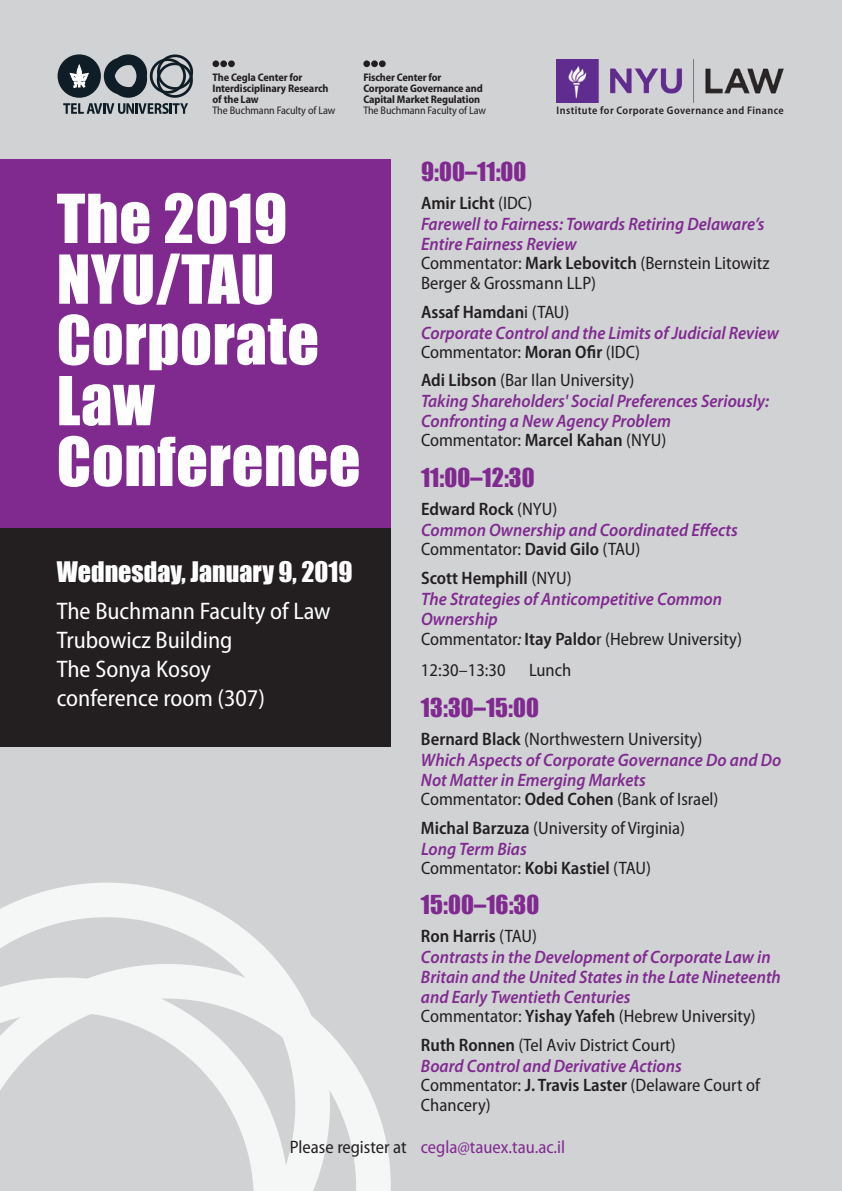
<style>
.page{position:relative;width:842px;height:1191px;background:#d1d2d4}
.page>*{position:absolute;margin:0;border:0;box-sizing:border-box;transform-origin:0 0}
.t1{font:62.3px/60.7px "Impact";letter-spacing:.01em;color:#fff}
.t2{font:26px "Impact";color:#fff}
.t3{font:semi-condensed 24px/28.8px "Myriad Pro";color:#fff}
.t4{font:24px "Impact";letter-spacing:.005em;color:#802a90}
.t5{font:italic 600 18px/20px "Myriad Pro";color:#802a90;scale:.94 1}
.t6{font:semi-condensed 18px/28.5px "Myriad Pro";color:#231f20}
.t7{font:semi-condensed 18px "Myriad Pro";color:#802a90}
.t8{font:700 semi-condensed 11px/11px "Myriad Pro";letter-spacing:-.01em;color:#231f20}
.t9{font:semi-condensed 11px "Myriad Pro";letter-spacing:-.01em;color:#231f20}
.t10{font:600 semi-condensed 11px "Myriad Pro";letter-spacing:.04em;color:#231f20}
.s1{font-style:normal;font-stretch:semi-condensed;color:#231f20}
.s2{font-weight:400;font-style:normal;font-stretch:semi-condensed;color:#231f20}
.s3{font-weight:400;font-style:normal;color:#231f20}
.s4{font-weight:600}
.s5{font-weight:400;color:#1f2020}
.s6{font-weight:400;font-style:normal;font-stretch:semi-condensed;color:#1f2020}
.s7{font-weight:600;font-style:italic;font-stretch:normal;color:#802a90}
</style>
<div class="page">
<div style="left:0;top:527px;width:391px;height:220px;background:#231f20"></div>
<svg style="left:0;top:882px;width:257px;height:58px;fill:#f5f6f6"></svg>
<svg style="left:0;top:940px;width:391px;height:251px"></svg>
<svg style="left:0;top:953px;width:311px;height:238px"></svg>
<div style="left:0;top:159px;width:391px;height:368px;background:#802a90"></div>
<img style="left:556px;top:60px;width:228px;height:42px">
<div style="left:58px;top:54px;width:43px;height:44px;background:#0e1d26;border-radius:50%"></div>
<svg style="left:63px;top:54px;width:131px;height:60px"></svg>
<div style="left:228px;top:60px;width:7px;height:7px;background:#231f20;border-radius:50%"></div>
<div style="left:220px;top:60px;width:7px;height:7px;background:#231f20;border-radius:50%"></div>
<div style="left:212px;top:60px;width:7px;height:7px;background:#231f20;border-radius:50%"></div>
<div style="left:379px;top:60px;width:7px;height:7px;background:#231f20;border-radius:50%"></div>
<div style="left:371px;top:60px;width:7px;height:7px;background:#231f20;border-radius:50%"></div>
<div style="left:363px;top:60px;width:7px;height:7px;background:#231f20;border-radius:50%"></div>
<p class="t8" style="left:212px;top:72px;width:117px">The Cegla Center for<br>Interdisciplinary Research of the Law</p>
<p class="t9" style="left:212px;top:105px;width:124px">The Buchmann Faculty of Law</p>
<p class="t8" style="left:363px;top:72px;width:121px">Fischer Center for<br>Corporate Governance and<br>Capital Market Regulation</p>
<p class="t9" style="left:363px;top:105px;width:124px">The Buchmann Faculty of Law</p>
<p class="t10" style="left:556px;top:104px;width:229px">Institute for Corporate Governance and Finance</p>
<h1 class="t1" style="left:57px;top:188px;width:305px">The 2019<br>NYU/TAU<br>Corporate<br>Law<br>Conference</h1>
<h2 class="t2" style="left:57px;top:555px;width:297px">Wednesday, January 9, 2019</h2>
<h3 class="t3" style="left:57px;top:597px;width:276px">The Buchmann Faculty of Law<br>Trubowicz Building<br>The Sonya Kosoy<br>conference room )307(</h3>
<p class="t6" style="left:290px;top:1132px;width:118px">Please register at</p>
<h3 class="t4" style="left:421px;top:157px;width:107px">9:00–11:00</h3>
<p class="t5" style="left:421px;top:193px;width:372px"><span class="s1">Amir Licht</span> <span class="s2">(IDC(<br></span>Farewell to Fairness: Towards Retiring Delawares’ Entire Fairness Review<br><span class="s2">Commentator:</span> <span class="s1">Mark Lebovitch</span> <span class="s2">(Bernstein Litowitz Berger &amp; Grossma</span><span class="s3">n</span><span class="s2">n LLP(</span></p>
<p class="t5" style="left:421px;top:301px;width:382px;line-height:20.8px"><span class="s1">Assaf Hamdan</span><span class="s2">i (TAU(<br></span>Corporate Control and the Limits ofJudicial Review</p>
<p class="t6" style="left:421px;top:338px;width:221px">Commentator: <span class="s4">Moran Ofir</span> (IDC(<br><span class="s4">Adi Libson</span> (Bar Ilan University(</p>
<p class="t5" style="left:421px;top:391px;width:372px;line-height:19.6px">Taking Shareholders' Social Preferences Seriously:<br>Confronting a New Agency Problem<br><span class="s2">Commentator:</span> <span class="s1">Marcel Kahan</span> <span class="s2">(NYU(</span></p>
<h3 class="t4" style="left:421px;top:462px;width:115px">11:00–12:30</h3>
<p class="t5" style="left:421px;top:498px;width:339px;line-height:20.8px"><span class="s1">Edward Rock</span> <span class="s2">(NYU(<br></span>Common Ownership and Coordinated Effects</p>
<p class="t6" style="left:421px;top:535px;width:221px">Commentator: <span class="s4">David Gilo</span> (TAU(<br><span class="s4">Scott Hemphill</span> (NYU(</p>
<p class="t5" style="left:421px;top:588px;width:343px">The Strategies ofAnticompetitive Common<br>Ownership<br><span class="s2">Commentator</span><span class="s5">:</span> <span class="s1">Itay Paldo</span><span class="s6">r (Hebrew University(</span></p>
<p class="t6" style="left:529px;top:656px;width:44px">Lunch</p>
<p class="t6" style="left:421px;top:656px;width:86px">12:30–13:30</p>
<h3 class="t4" style="left:421px;top:692px;width:120px">13:30–15:00</h3>
<p class="t5" style="left:421px;top:728px;width:385px"><span class="s1">Bernard Black</span> <span class="s2">(Northwestern University(<br></span>Which Aspects of Corporate Governance Do and Do Not Matter in Emerging Markets<br><span class="s2">Commentator:</span> <span class="s1">Oded Cohen</span> <span class="s6">(Bank of Israel(</span></p>
<p class="t6" style="left:421px;top:817px;width:266px;line-height:20.8px"><span class="s4">Michal Barzuza</span> (University of Virginia(<br><span class="s7">Long Term Bias</span></p>
<p class="t6" style="left:421px;top:853px;width:232px">Commentator: <span class="s4">Kobi Kastiel</span> (TAU(</p>
<h3 class="t4" style="left:421px;top:889px;width:120px">15:00–16:30</h3>
<p class="t5" style="left:421px;top:926px;width:384px"><span class="s1">Ron Harris</span> <span class="s2">(TAU(<br></span>Contrasts in the Development of Corporate Law in Britain and the United States in the Late Nineteenth and Early Twentieth Centuries<br><span class="s2">Commentator:</span> <span class="s1">Yishay Yafeh</span> <span class="s2">(Hebrew University(</span></p>
<p class="t5" style="left:421px;top:1034px;width:279px;line-height:20.8px"><span class="s1">Ruth Ronnen</span> <span class="s2">(Tel Aviv District Court(<br></span>Board Control and Derivative Actions</p>
<p class="t6" style="left:421px;top:1075px;width:340px;line-height:20px">Commentator <span class="s4">.J</span>: <span class="s4">Travis Laster</span> (Delaware Court of<br>Chancery(</p>
<p class="t7" style="left:421px;top:1136px;width:146px">cegla@tauex.tau.ac i l.</p>
</div>
